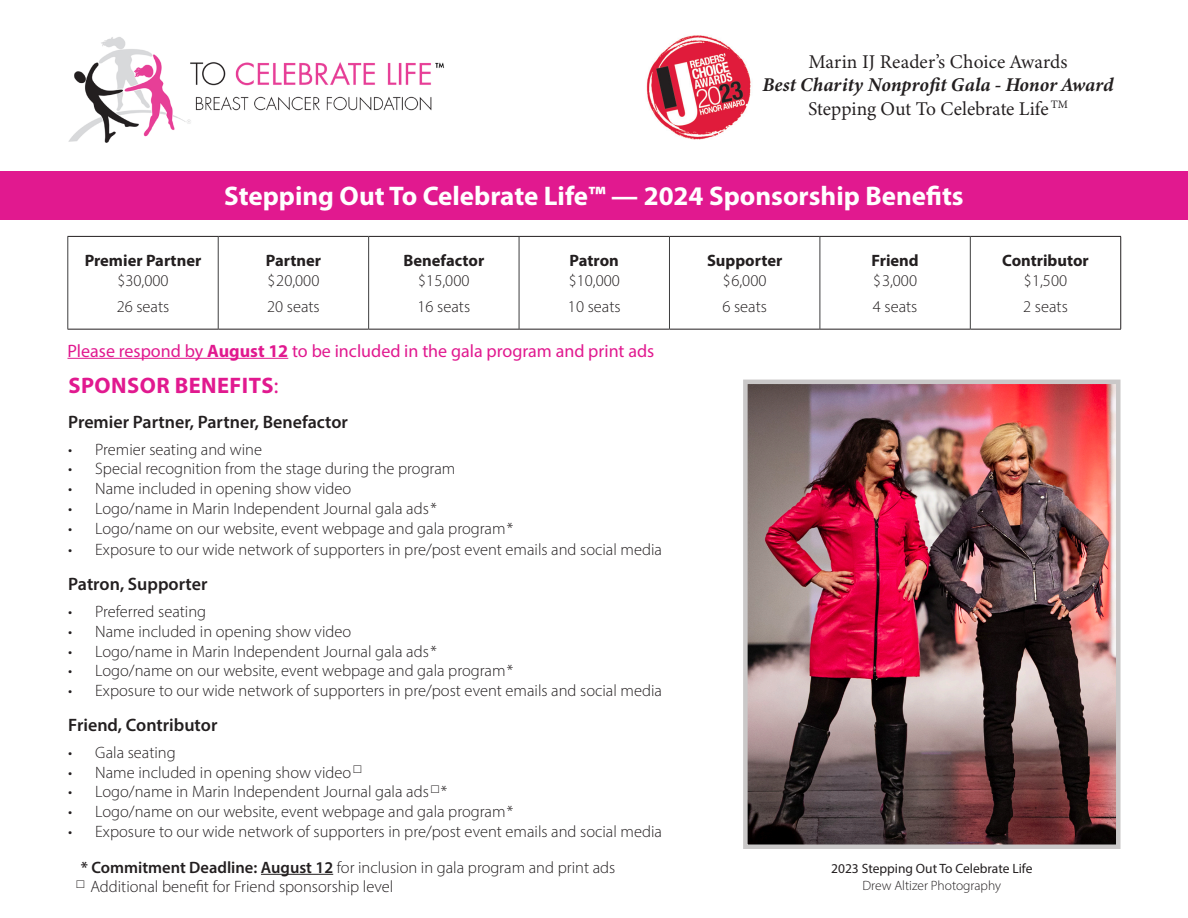
<style>
.page{position:relative;width:1188px;height:918px;background:#fff}
.page>*{position:absolute;margin:0;border:0;box-sizing:border-box;transform-origin:0 0}
.t1{font:700 27px "Myriad Pro";color:#fff}
.t2{font:700 22.5px "Myriad Pro";letter-spacing:.02em;color:#e1198f}
.t3{font:19.5px/23.4px "Minion Variable Concept";color:#231f20;text-align:center}
.t4{font:600 18px "Myriad Pro";color:#231f20}
.t5{font:18px "Myriad Pro";color:#e1198f}
.t6{font:300 16.5px "Myriad Pro";color:#231f20}
.t7{font:700 16.5px "Myriad Pro";color:#231f20}
.t8{font:13.5px "Myriad Pro";color:#231f20}
.t9{font:300 13.5px "Myriad Pro";color:#231f20}
.s1{font-style:italic}
.s2{font-weight:700}
.s3{font-weight:400}
.s4{font-weight:600}
</style>
<div class="page">
<img style="left:68px;top:37px;width:376px;height:106px">
<div style="left:0;top:171px;width:1188px;height:49px;background:#e1198f"></div>
<hr style="left:68px;top:236px;width:150px;height:1px;background:#231f20">
<hr style="left:218px;top:236px;width:151px;height:1px;background:#231f20">
<hr style="left:369px;top:236px;width:150px;height:1px;background:#231f20">
<hr style="left:519px;top:236px;width:150px;height:1px;background:#231f20">
<hr style="left:669px;top:236px;width:151px;height:1px;background:#231f20">
<hr style="left:820px;top:236px;width:150px;height:1px;background:#231f20">
<hr style="left:970px;top:236px;width:151px;height:1px;background:#231f20">
<hr style="left:1120px;top:237px;width:1px;height:92px;background:#231f20">
<hr style="left:68px;top:329px;width:150px;height:1px;background:#231f20">
<hr style="left:218px;top:329px;width:151px;height:1px;background:#231f20">
<hr style="left:369px;top:329px;width:150px;height:1px;background:#231f20">
<hr style="left:519px;top:329px;width:150px;height:1px;background:#231f20">
<hr style="left:669px;top:329px;width:151px;height:1px;background:#231f20">
<hr style="left:820px;top:329px;width:150px;height:1px;background:#231f20">
<hr style="left:970px;top:329px;width:151px;height:1px;background:#231f20">
<hr style="left:68px;top:237px;width:1px;height:92px;background:#3e3e3f">
<hr style="left:218px;top:237px;width:1px;height:92px;background:#3e3e3f">
<hr style="left:368px;top:237px;width:1px;height:92px;background:#3e3e3f">
<hr style="left:519px;top:237px;width:1px;height:92px;background:#3e3e3f">
<hr style="left:669px;top:237px;width:1px;height:92px;background:#3e3e3f">
<hr style="left:820px;top:237px;width:1px;height:92px;background:#3e3e3f">
<hr style="left:970px;top:237px;width:1px;height:92px;background:#3e3e3f">
<img style="left:748px;top:385px;width:368px;height:459px">
<div style="left:743px;top:380px;width:378px;height:469px;border:4px solid #cac8c8"></div>
<img style="left:646px;top:35px;width:105px;height:105px">
<hr style="left:68px;top:358px;width:220px;height:1px;background:#e1198f">
<hr style="left:261px;top:874px;width:72px;height:1px;background:#231f20">
<p class="t3" style="left:762px;top:50px;width:353px">Marin IJ Reader’s Choice Awards<br><span class="s1">Best Charity Nonprofit Gala - Honor Award<br></span>Stepping Out To Celebrate Life <sup>TM</sup></p>
<p class="t7" style="left:85px;top:249px;width:118px">Premier Partner</p>
<p class="t6" style="left:117px;top:270px;width:53px">$30,000</p>
<p class="t6" style="left:117px;top:297px;width:54px">26 seats</p>
<p class="t1" style="left:224px;top:179px;width:741px">Stepping Out To Celebrate Life™ — 2024 Sponsorship Benefits</p>
<p class="t7" style="left:266px;top:249px;width:57px">Partner</p>
<p class="t6" style="left:267px;top:270px;width:54px">$20,000</p>
<p class="t6" style="left:267px;top:297px;width:54px">20 seats</p>
<p class="t7" style="left:403px;top:249px;width:82px">Benefactor</p>
<p class="t6" style="left:418px;top:270px;width:53px">$15,000</p>
<p class="t6" style="left:418px;top:297px;width:54px">16 seats</p>
<p class="t7" style="left:570px;top:249px;width:51px">Patron</p>
<p class="t6" style="left:569px;top:270px;width:53px">$10,000</p>
<p class="t6" style="left:568px;top:297px;width:54px">10 seats</p>
<p class="t7" style="left:707px;top:249px;width:77px">Supporter</p>
<p class="t6" style="left:723px;top:270px;width:45px">$6,000</p>
<p class="t6" style="left:722px;top:297px;width:46px">6 seats</p>
<p class="t7" style="left:871px;top:249px;width:49px">Friend</p>
<p class="t6" style="left:873px;top:270px;width:45px">$3,000</p>
<p class="t6" style="left:873px;top:297px;width:46px">4 seats</p>
<p class="t5" style="left:68px;top:339px;width:588px">Please respond by <span class="s2">August 12</span> to be included in the gala program and print ads</p>
<p class="t2" style="left:69px;top:371px;width:211px">SPONSOR BENEFITS<span class="s3">:</span></p>
<p class="t4" style="left:68px;top:410px;width:281px">Premier Partner, Partner, Benefactor</p>
<p class="t6" style="left:68px;top:439px;width:195px">• Premier seating and wine</p>
<p class="t6" style="left:68px;top:459px;width:389px">• Special recognition from the stage during the program</p>
<p class="t6" style="left:68px;top:479px;width:285px">• Name included in opening show video</p>
<p class="t6" style="left:68px;top:499px;width:370px">• Logo/name in Marin Independent Journal gala ads*</p>
<p class="t6" style="left:68px;top:518px;width:447px">• Logo/name on our website, event webpage and gala program*</p>
<p class="t6" style="left:68px;top:540px;width:595px">• Exposure to our wide network of supporters in pre/post event emails and social media</p>
<p class="t4" style="left:68px;top:573px;width:141px">Patron, Supporter</p>
<p class="t6" style="left:68px;top:602px;width:139px">• Preferred seating</p>
<p class="t6" style="left:68px;top:621px;width:285px">• Name included in opening show video</p>
<p class="t6" style="left:68px;top:641px;width:370px">• Logo/name in Marin Independent Journal gala ads*</p>
<p class="t6" style="left:68px;top:661px;width:447px">• Logo/name on our website, event webpage and gala program*</p>
<p class="t6" style="left:68px;top:681px;width:595px">• Exposure to our wide network of supporters in pre/post event emails and social media</p>
<p class="t4" style="left:68px;top:714px;width:151px">Friend, Contributor</p>
<p class="t6" style="left:68px;top:742px;width:109px">• Gala seating</p>
<p class="t6" style="left:68px;top:762px;width:285px">• Name included in opening show video</p>
<p class="t6" style="left:68px;top:782px;width:381px">• Logo/name in Marin Independent Journal gala ads *</p>
<p class="t6" style="left:68px;top:802px;width:447px">• Logo/name on our website, event webpage and gala program*</p>
<p class="t6" style="left:68px;top:822px;width:595px">• Exposure to our wide network of supporters in pre/post event emails and social media</p>
<p class="t7" style="left:1002px;top:249px;width:88px">Contributor</p>
<p class="t6" style="left:1024px;top:270px;width:45px">$1,500</p>
<p class="t6" style="left:1023px;top:297px;width:46px">2 seats</p>
<p class="t6" style="left:81px;top:857px;width:536px"><span class="s4">* Commitment Deadline: August 12</span> for inclusion in gala program and print ads</p>
<p class="t6" style="left:90px;top:877px;width:304px">Additional benefit for Friend sponsorship level</p>
<p class="t8" style="left:831px;top:861px;width:203px">2023 Stepping Out To Celebrate Life</p>
<p class="t9" style="left:863px;top:877px;width:140px">Drew Altizer Photography</p>
</div>
